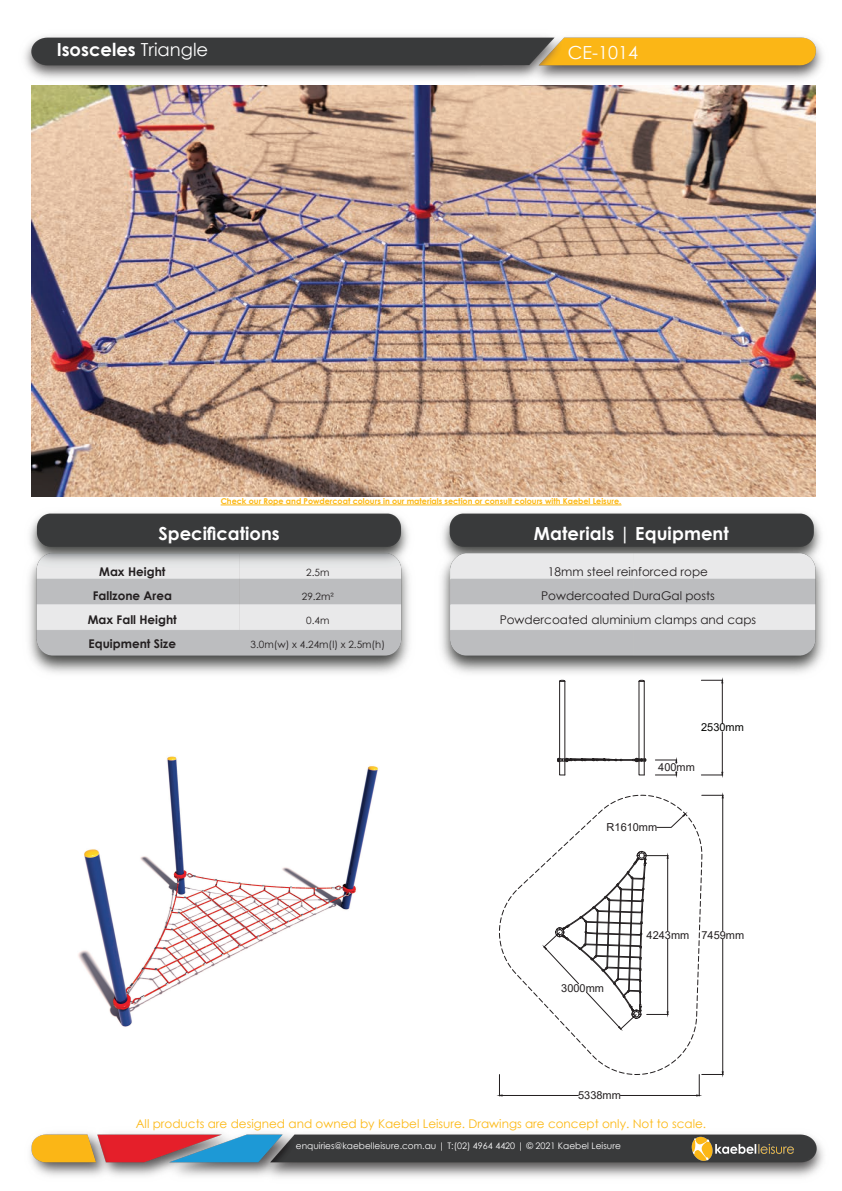
<style>
.page{position:relative;width:842px;height:1191px;background:#fff}
.page>*{position:absolute;margin:0;border:0;box-sizing:border-box;transform-origin:0 0}
.t1{font:700 18px "Century Gothic";color:#fff}
.t2{font:18px "Century Gothic";color:#fff}
.t3{font:12px/24px "Century Gothic";color:#231f20;text-align:center}
.t4{font:12px "Century Gothic";color:#fcb814}
.t5{font:700 12px/24px "Century Gothic";color:#231f20;text-align:center}
.t6{font:11px "Arial";color:#231f20}
.t7{font:11px "Arial";color:#040503}
.t8{font:10px "Century Gothic";color:#231f20}
.t9{font:9px "Century Gothic";color:#fff}
.t10{font:700 8px "Century Gothic";color:#fcb814}
.s1{font-weight:400}
</style>
<div class="page">
<img style="left:30px;top:1133px;width:794px;height:44px">
<img style="left:24px;top:35px;width:799px;height:52px">
<img style="left:29px;top:505px;width:796px;height:177px">
<hr style="left:221px;top:504px;width:400px;height:1px;background:#fcb814">
<img style="left:692px;top:1136px;width:103px;height:25px">
<img style="left:31px;top:85px;width:784px;height:411px">
<img style="left:78px;top:756px;width:300px;height:271px">
<hr style="left:639px;top:681px;width:1px;height:78px;background:#231f20">
<hr style="left:644px;top:681px;width:1px;height:78px;background:#231f20">
<hr style="left:559px;top:681px;width:1px;height:78px;background:#231f20">
<hr style="left:565px;top:681px;width:1px;height:78px;background:#231f20">
<svg style="left:557px;top:754px;width:90px;height:21px"></svg>
<hr style="left:722px;top:683px;width:1px;height:40px;background:#231f20">
<hr style="left:722px;top:732px;width:1px;height:40px;background:#231f20">
<svg style="left:701px;top:680px;width:22px;height:3px"></svg>
<svg style="left:701px;top:772px;width:22px;height:4px"></svg>
<svg style="left:655px;top:771px;width:22px;height:5px"></svg>
<svg style="left:655px;top:759px;width:22px;height:4px"></svg>
<svg style="left:499px;top:794px;width:225px;height:302px"></svg>
<h1 class="t1" style="left:57px;top:36px;width:153px">Isosceles <span class="s1">Triangle</span></h1>
<h1 class="t2" style="left:568px;top:40px;width:72px">CE-1014</h1>
<p class="t10" style="left:221px;top:495px;width:402px">Check our Rope and Powdercoat colours in our materials section or consult colours with Kaebel Leisure.</p>
<h1 class="t1" style="left:158px;top:520px;width:123px">Specifications</h1>
<h1 class="t1" style="left:534px;top:520px;width:196px">Materials | Equipment</h1>
<h2 class="t5" style="left:88px;top:559px;width:91px">Max Height<br>Fallzone Area<br>Max Fall Height<br>Equipment Size</h2>
<p class="t8" style="left:306px;top:565px;width:25px">2.5m</p>
<p class="t8" style="left:302px;top:589px;width:34px">29.2m²</p>
<p class="t8" style="left:306px;top:613px;width:25px">0.4m</p>
<p class="t8" style="left:251px;top:637px;width:136px">3.0m(w) x 4.24m(l) x 2.5m(h)</p>
<h2 class="t3" style="left:500px;top:559px;width:258px">18mm steel reinforced rope<br>Powdercoated DuraGal posts<br>Powdercoated aluminium clamps and caps</h2>
<h3 class="t7" style="left:701px;top:720px;width:44px">2530mm</h3>
<h3 class="t6" style="left:658px;top:760px;width:38px">400mm</h3>
<h3 class="t6" style="left:607px;top:820px;width:52px">R1610mm</h3>
<h3 class="t6" style="left:561px;top:980px;width:44px">3000mm</h3>
<h3 class="t6" style="left:647px;top:927px;width:44px">4243mm</h3>
<h3 class="t6" style="left:701px;top:927px;width:44px">7459mm</h3>
<h3 class="t6" style="left:578px;top:1087px;width:44px">5338mm</h3>
<h2 class="t4" style="left:136px;top:1114px;width:572px">All products are designed and owned by Kaebel Leisure. Drawings are concept only. Not to scale.</h2>
<p class="t9" style="left:296px;top:1139px;width:326px">enquiries@kaebelleisure.com.au | T:(02) 4964 4420 | © 2021 Kaebel Leisure</p>
</div>
